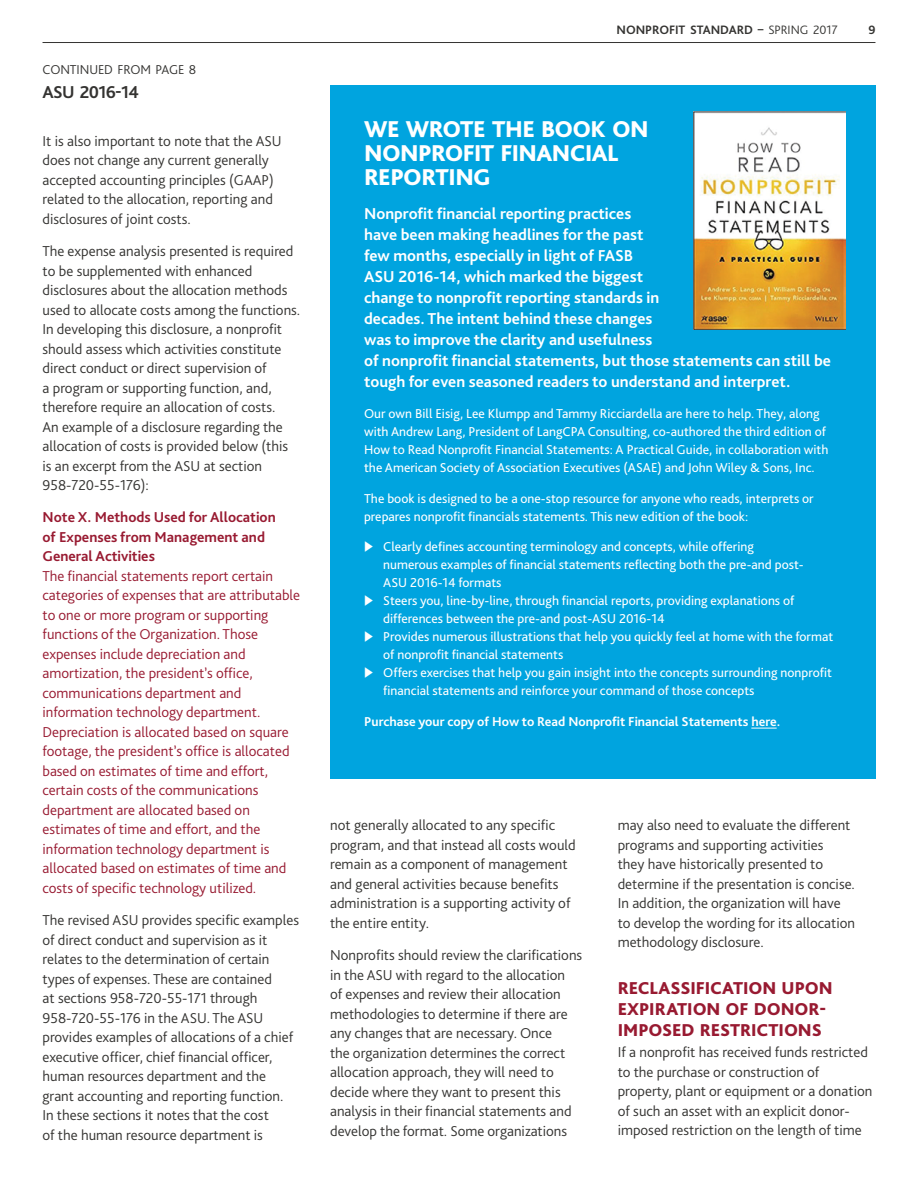
<style>
.page{position:relative;width:918px;height:1188px;background:#fff}
.page>*{position:absolute;margin:0;border:0;box-sizing:border-box;transform-origin:0 0}
.t1{font:800 24px/24px "Bliss Pro";letter-spacing:-.025em;color:#fff}
.t2{font:800 18px/21px "Bliss Pro";letter-spacing:-.005em;color:#981a31}
.t3{font:700 18px "Bliss Pro";letter-spacing:-.035em;color:#343331}
.t4{font:700 16.5px/21px "Bliss Pro";color:#fff}
.t5{font:300 15px/19.5px "Bliss Pro";color:#343331}
.t6{font:300 15px/19.5px "Bliss Pro";color:#981a31}
.t7{font:700 15px/19.5px "Bliss Pro";color:#981a31}
.t8{font:13.5px/18px "Bliss Pro";color:#fff}
.t9{font:700 13.5px "Bliss Pro";color:#fff}
.t10{font:300 13.5px "Bliss Pro";letter-spacing:-.005em;color:#343331}
.t11{font:700 12.75px "Bliss Pro";letter-spacing:-.005em;color:#343331}
.s1{font-weight:300}
</style>
<div class="page">
<div style="left:330px;top:85px;width:545px;height:693px;background:#00a4df"></div>
<svg style="left:751px;top:728px;width:26px;height:1px"></svg>
<img style="left:693px;top:112px;width:152px;height:217px">
<hr style="left:43px;top:42px;width:832px;height:1px;background:#343331">
<p class="t10" style="left:43px;top:61px;width:155px">CONTINUED FROM PAGE 8</p>
<p class="t3" style="left:43px;top:81px;width:98px">ASU 2016-14</p>
<p class="t5" style="left:43px;top:131px;width:241px">It is also important to note that the ASU does not change any current generally accepted accounting principles (GAAP) related to the allocation, reporting and disclosures of joint costs.</p>
<p class="t5" style="left:43px;top:241px;width:257px">The expense analysis presented is required to be supplemented with enhanced disclosures about the allocation methods used to allocate costs among the functions.<br>In developing this disclosure, a nonprofit should assess which activities constitute direct conduct or direct supervision of<br>a program or supporting function, and, therefore require an allocation of costs.<br>An example of a disclosure regarding the allocation of costs is provided below (this is an excerpt from the ASU at section 958‑720-55-176):</p>
<p class="t7" style="left:43px;top:507px;width:235px">Note X. Methods Used for Allocation of Expenses from Management and<br>General Activities</p>
<p class="t6" style="left:43px;top:566px;width:259px">The financial statements report certain categories of expenses that are attributable to one or more program or supporting functions of the Organization. Those expenses include depreciation and amortization, the president’s office, communications department and information technology department.<br>Depreciation is allocated based on square footage, the president’s office is allocated based on estimates of time and effort, certain costs of the communications department are allocated based on estimates of time and effort, and the information technology department is allocated based on estimates of time and costs of specific technology utilized.</p>
<p class="t5" style="left:43px;top:910px;width:258px">The revised ASU provides specific examples of direct conduct and supervision as it relates to the determination of certain types of expenses. These are contained<br>at sections 958-720-55-171 through 958-720-55-176 in the ASU. The ASU provides examples of allocations of a chief executive officer, chief financial officer, human resources department and the grant accounting and reporting function.<br>In these sections it notes that the cost<br>of the human resource department is</p>
<p class="t11" style="left:617px;top:22px;width:223px">NONPROFIT STANDARD – <span class="s1">SPRING 2017</span></p>
<p class="t11" style="left:868px;top:22px;width:9px">9</p>
<h1 class="t1" style="left:364px;top:117px;width:286px">WE WROTE THE BOOK ON<br>NONPROFIT FINANCIAL<br>REPORTING</h1>
<p class="t4" style="left:364px;top:203px;width:468px">Nonprofit financial reporting practices<br>have been making headlines for the past<br>few months, especially in light of FASB<br>ASU 2016-14, which marked the biggest<br>change to nonprofit reporting standards in<br>decades. The intent behind these changes<br>was to improve the clarity and usefulness<br>of nonprofit financial statements, but those statements can still be tough for even seasoned readers to understand and interpret.</p>
<p class="t8" style="left:364px;top:404px;width:466px">Our own Bill Eisig, Lee Klumpp and Tammy Ricciardella are here to help. They, along with Andrew Lang, President of LangCPA Consulting, co-authored the third edition of How to Read Nonprofit Financial Statements: A Practical Guide, in collaboration with the American Society of Association Executives (ASAE) and John Wiley &amp; Sons, Inc.</p>
<p class="t8" style="left:364px;top:489px;width:451px">The book is designed to be a one-stop resource for anyone who reads, interprets or prepares nonprofit financials statements. This new edition of the book:</p>
<p class="t8" style="left:383px;top:538px;width:422px;text-indent:-19px">◆ Clearly defines accounting terminology and concepts, while offering numerous examples of financial statements reflecting both the pre-and post-<br>ASU 2016-14 formats</p>
<p class="t8" style="left:383px;top:592px;width:413px;text-indent:-19px">◆ Steers you, line-by-line, through financial reports, providing explanations of differences between the pre-and post-ASU 2016-14</p>
<p class="t8" style="left:383px;top:628px;width:452px;text-indent:-19px">◆ Provides numerous illustrations that help you quickly feel at home with the format of nonprofit financial statements</p>
<p class="t8" style="left:383px;top:664px;width:450px;text-indent:-19px">◆ Offers exercises that help you gain insight into the concepts surrounding nonprofit financial statements and reinforce your command of those concepts</p>
<p class="t9" style="left:364px;top:713px;width:418px">Purchase your copy of How to Read Nonprofit Financial Statements here.</p>
<p class="t5" style="left:330px;top:815px;width:247px">not generally allocated to any specific program, and that instead all costs would remain as a component of management and general activities because benefits administration is a supporting activity of the entire entity.</p>
<p class="t5" style="left:330px;top:945px;width:254px">Nonprofits should review the clarifications in the ASU with regard to the allocation<br>of expenses and review their allocation methodologies to determine if there are any changes that are necessary. Once<br>the organization determines the correct allocation approach, they will need to decide where they want to present this analysis in their financial statements and develop the format. Some organizations</p>
<p class="t5" style="left:618px;top:815px;width:239px">may also need to evaluate the different programs and supporting activities<br>they have historically presented to determine if the presentation is concise.<br>In addition, the organization will have to develop the wording for its allocation methodology disclosure.</p>
<p class="t2" style="left:618px;top:977px;width:216px">RECLASSIFICATION UPON<br>EXPIRATION OF DONOR-<br>IMPOSED RESTRICTIONS</p>
<p class="t5" style="left:618px;top:1042px;width:256px">If a nonprofit has received funds restricted to the purchase or construction of property, plant or equipment or a donation of such an asset with an explicit donor&shy;imposed restriction on the length of time</p>
</div>
